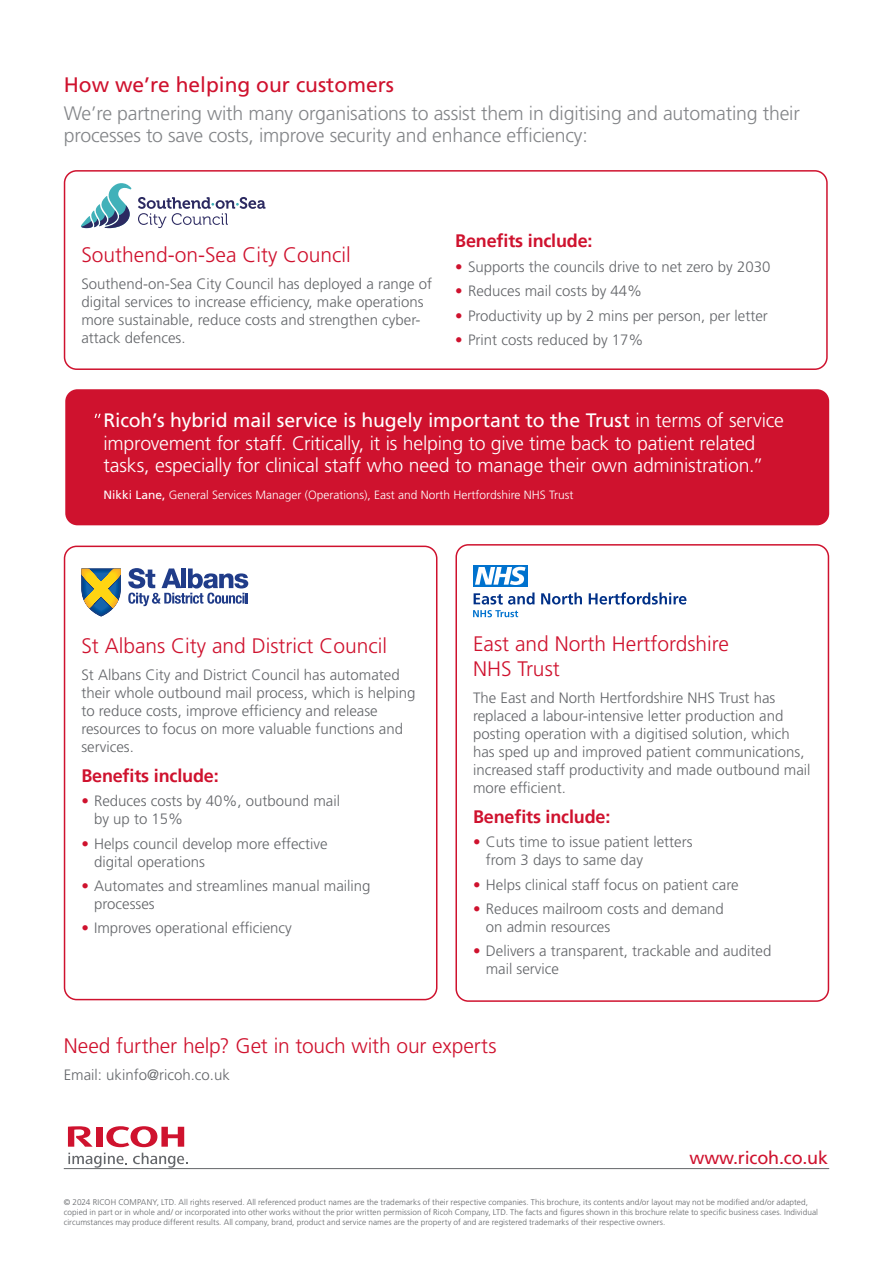
<style>
.page{position:relative;width:893px;height:1263px;background:#fff}
.page>*{position:absolute;margin:0;border:0;box-sizing:border-box;transform-origin:0 0}
.t1{font:300 21px/25.2px "Frutiger LT Std";color:#cf122e}
.H2_Heading_18pt_light_RED{font:21px "Frutiger LT Std";color:#cf122e}
.QUOTE_Text{font:300 19.5px/22.5px "Frutiger LT Std";letter-spacing:-.01em;color:#fff}
.Sub_header_14pt_GREY{font:300 19.5px/22.5px "Frutiger LT Std";letter-spacing:-.01em;color:#838588}
.BODY_BLK{font:700 18px "Frutiger LT Pro";letter-spacing:-.01em;color:#cf122e}
.Sub_header_12pt_GREY{font:18px "Frutiger LT Std";letter-spacing:-.01em;color:#cf122e}
.BODY_BLK-2{font:300 15px/18px "Frutiger LT Std";color:#64666a}
.H2_Heading_18pt_light_RED-2{font:300 12px "Frutiger LT Std";color:#fff}
.Ricoh_Small_Text_5_5pt_Light_Grey{font:300 8.25px/9.8px "Frutiger LT Std";letter-spacing:.005em;color:#64666a}
.s1{color:#cf122e}
.s2{font-weight:400}
</style>
<div class="page">
<div style="left:455px;top:544px;width:374px;height:458px;border:2px solid #cf122e;border-radius:12px"></div>
<div style="left:64px;top:546px;width:373px;height:454px;border:2px solid #cf122e;border-radius:12px"></div>
<div style="left:65px;top:389px;width:764px;height:136px;background:#cf122e;border-radius:12px"></div>
<div style="left:64px;top:170px;width:764px;height:200px;border:2px solid #cf122e;border-radius:12px"></div>
<hr style="left:64px;top:1168px;width:765px;height:1px;background:#64666a">
<svg style="left:95px;top:414px;width:6px;height:4px"></svg>
<svg style="left:106px;top:1126px;width:78px;height:21px"></svg>
<div style="left:96px;top:1127px;width:6px;height:20px;background:#cf122e"></div>
<svg style="left:68px;top:1126px;width:25px;height:21px"></svg>
<svg style="left:68px;top:1153px;width:59px;height:15px"></svg>
<svg style="left:133px;top:1153px;width:55px;height:15px"></svg>
<svg style="left:81px;top:568px;width:40px;height:48px;background:#9da36e"></svg>
<svg style="left:128px;top:568px;width:120px;height:38px"></svg>
<div style="left:473px;top:565px;width:55px;height:22px;background:#0072ce"></div>
<svg style="left:475px;top:567px;width:51px;height:18px"></svg>
<svg style="left:473px;top:592px;width:213px;height:25px"></svg>
<svg style="left:81px;top:183px;width:51px;height:45px"></svg>
<svg style="left:138px;top:197px;width:127px;height:31px"></svg>
<p class="H2_Heading_18pt_light_RED" style="left:64px;top:73px;width:332px">How we’re helping our customers</p>
<p class="Sub_header_14pt_GREY" style="left:64px;top:102px;width:738px">We’re partnering with many organisations to assist them in digitising and automating their processes to save costs, improve security and enhance efficiency:</p>
<p class="t1" style="left:81px;top:243px;width:271px">Southend-on-Sea City Council</p>
<p class="BODY_BLK-2" style="left:81px;top:275px;width:352px">Southend-on-Sea City Council has deployed a range of digital services to increase efficiency, make operations more sustainable, reduce costs and strengthen cyber&shy;attack defences.</p>
<p class="BODY_BLK" style="left:455px;top:230px;width:139px">Benefits include:</p>
<p class="BODY_BLK-2" style="left:455px;top:258px;width:317px"><span class="s1">•</span> Supports the councils drive to net zero by 2030</p>
<p class="BODY_BLK-2" style="left:455px;top:282px;width:188px"><span class="s1">•</span> Reduces mail costs by 44%</p>
<p class="BODY_BLK-2" style="left:455px;top:307px;width:314px"><span class="s1">•</span> Productivity up by 2 mins per person, per letter</p>
<p class="BODY_BLK-2" style="left:455px;top:331px;width:190px"><span class="s1">•</span> Print costs reduced by 17%</p>
<p class="QUOTE_Text" style="left:103px;top:410px;width:682px"><span class="s2">Ricoh’s hybrid mail service is hugely important to the Trust</span> in terms of service improvement for staff. Critically, it is helping to give time back to patient related tasks, especially for clinical staff who need to manage their own administration.”</p>
<p class="H2_Heading_18pt_light_RED-2" style="left:103px;top:488px;width:471px"><span class="s2">Nikki Lane,</span> General Services Manager (Operations), East and North Hertfordshire NHS Trust</p>
<p class="t1" style="left:81px;top:633px;width:307px">St Albans City and District Council</p>
<p class="BODY_BLK-2" style="left:81px;top:665px;width:335px">St Albans City and District Council has automated their whole outbound mail process, which is helping to reduce costs, improve efficiency and release resources to focus on more valuable functions and services.</p>
<p class="BODY_BLK" style="left:81px;top:765px;width:139px">Benefits include:</p>
<p class="BODY_BLK-2" style="left:94px;top:792px;width:247px;text-indent:-13px"><span class="s1">•</span> Reduces costs by 40%, outbound mail by up to 15%</p>
<p class="BODY_BLK-2" style="left:94px;top:835px;width:235px;text-indent:-13px"><span class="s1">•</span> Helps council develop more effective digital operations</p>
<p class="BODY_BLK-2" style="left:94px;top:877px;width:278px;text-indent:-13px"><span class="s1">•</span> Automates and streamlines manual mailing processes</p>
<p class="BODY_BLK-2" style="left:81px;top:919px;width:212px"><span class="s1">•</span> Improves operational efficiency</p>
<p class="t1" style="left:473px;top:631px;width:257px">East and North Hertfordshire<br>NHS Trust</p>
<p class="BODY_BLK-2" style="left:473px;top:688px;width:339px">The East and North Hertfordshire NHS Trust has replaced a labour-intensive letter production and posting operation with a digitised solution, which has sped up and improved patient communications, increased staff productivity and made outbound mail more efficient.</p>
<p class="BODY_BLK" style="left:473px;top:806px;width:139px">Benefits include:</p>
<p class="BODY_BLK-2" style="left:486px;top:833px;width:208px;text-indent:-13px"><span class="s1">•</span> Cuts time to issue patient letters from 3 days to same day</p>
<p class="BODY_BLK-2" style="left:473px;top:876px;width:267px"><span class="s1">•</span> Helps clinical staff focus on patient care</p>
<p class="BODY_BLK-2" style="left:486px;top:900px;width:240px;text-indent:-13px"><span class="s1">•</span> Reduces mailroom costs and demand on admin resources</p>
<p class="BODY_BLK-2" style="left:486px;top:942px;width:287px;text-indent:-13px"><span class="s1">•</span> Delivers a transparent, trackable and audited mail service</p>
<p class="t1" style="left:64px;top:1034px;width:434px">Need further help? Get in touch with our experts</p>
<p class="BODY_BLK-2" style="left:64px;top:1066px;width:168px">Email: ukinfo@ricoh.co.uk</p>
<p class="Sub_header_12pt_GREY" style="left:690px;top:1147px;width:140px">www.ricoh.co.uk</p>
<p class="Ricoh_Small_Text_5_5pt_Light_Grey" style="left:64px;top:1198px;width:756px">© 2024 RICOH COMPANY, LTD. All rights reserved. All referenced product names are the trademarks of their respective companies. This brochure, its contents and/or layout may not be modified and/or adapted, copied in part or in whole and/ or incorporated into other works without the prior written permission of Ricoh Company, LTD. The facts and figures shown in this brochure relate to specific business cases. Individual circumstances may produce different results. All company, brand, product and service names are the property of and are registered trademarks of their respective owners.</p>
</div>
